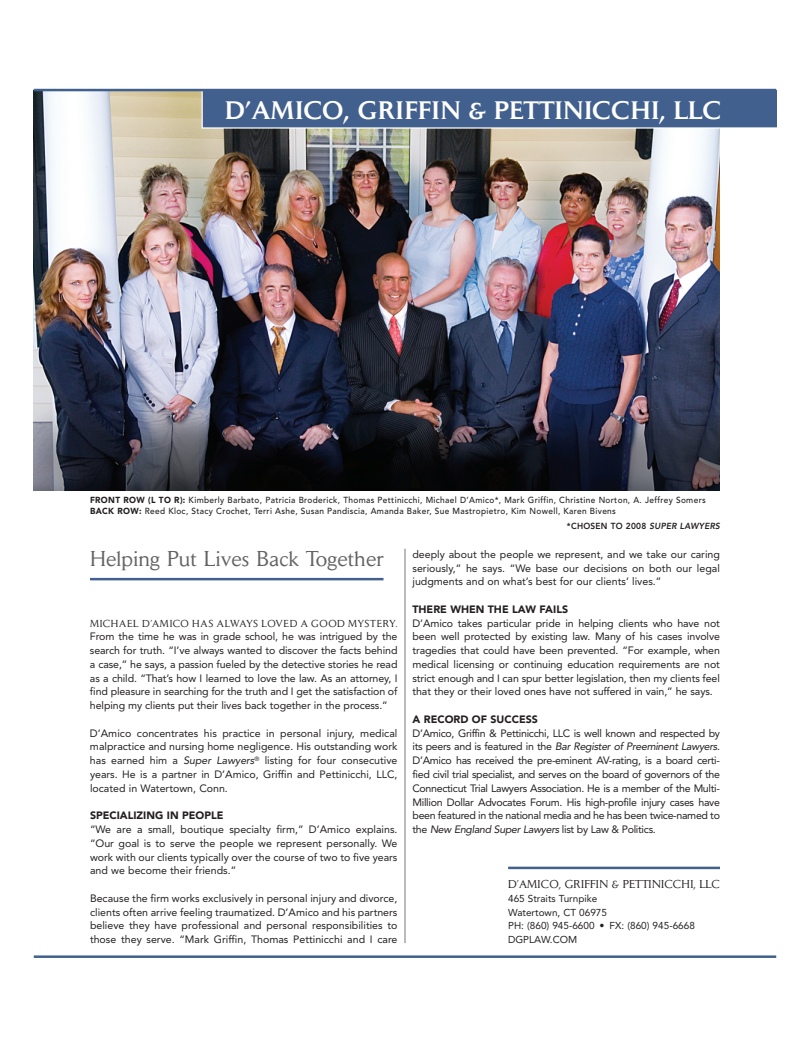
<style>
.page{position:relative;width:810px;height:1058px;background:#fff}
.page>*{position:absolute;margin:0;border:0;box-sizing:border-box;transform-origin:0 0}
.t1{font:500 25px "Daily News";letter-spacing:.02em;color:#fff}
.t2{font:21.25px "Daily News";letter-spacing:.01em;color:#636366}
.t3{font:11.25px "Daily News";letter-spacing:.02em;color:#231f20}
.t4{font:10.62px/13.8px "Avenir";color:#231f20;text-align:justify}
.t5{font:900 10.62px "Avenir";color:#231f20}
.t6{font:10px/13.8px "Avenir";color:#231f20}
.t7{font:10px "Daily News";letter-spacing:.065em;color:#231f20}
.t8{font:500 8.75px/11.2px "Avenir";letter-spacing:.04em;color:#231f20;scale:.95 1}
.t9{font:800 8.75px "Avenir";letter-spacing:.03em;color:#231f20;scale:.95 1}
.s1{font-weight:900}
.s2{font-style:italic}
</style>
<div class="page">
<img style="left:34px;top:91px;width:686px;height:399px">
<div style="left:202px;top:91px;width:574px;height:38px;background:#41608e"></div>
<hr style="left:405px;top:548px;width:1px;height:395px;background:#76787b">
<hr style="left:90px;top:578px;width:294px;height:2px;background:#41608e">
<hr style="left:508px;top:866px;width:212px;height:3px;background:#41608e">
<hr style="left:34px;top:955px;width:742px;height:3px;background:#41608e">
<hr style="left:34px;top:89px;width:742px;height:2px;background:#41608e">
<h1 class="t1" style="left:225px;top:101px;width:497px">D’AMICO, GRIFFIN &amp; PETTINICCHI, LLC</h1>
<p class="t8" style="left:90px;top:495px;width:650px"><span class="s1">FRONT ROW (L TO R):</span> Kimberly Barbato, Patricia Broderick, Thomas Pettinicchi, Michael D’Amico*, Mark Griffin, Christine Norton, A. Jeffrey Somers<br><span class="s1">BACK ROW:</span> Reed Kloc, Stacy Crochet, Terri Ashe, Susan Pandiscia, Amanda Baker, Sue Mastropietro, Kim Nowell, Karen Bivens</p>
<h2 class="t2" style="left:90px;top:550px;width:295px">Helping Put Lives Back Together</h2>
<p class="t7" style="left:90px;top:619px;width:309px">MICHAEL D’AMICO HAS ALWAYS LOVED A GOOD MYSTERY.</p>
<p class="t4" style="left:90px;top:630px;width:309px">From the time he was in grade school, he was intrigued by the search for truth. “I’ve always wanted to discover the facts behind a case,” he says, a passion fueled by the detective stories he read as a child. “That’s how I learned to love the law. As an attorney, I find pleasure in searching for the truth and I get the satisfaction of helping my clients put their lives back together in the process.”</p>
<p class="t4" style="left:90px;top:727px;width:309px">D’Amico concentrates his practice in personal injury, medical malpractice and nursing home negligence. His outstanding work has earned him a <span class="s2">Super Lawyers</span><sup>®</sup> listing for four consecutive years. He is a partner in D’Amico, Griffin and Pettinicchi, LLC, located in Watertown, Conn.</p>
<p class="t5" style="left:90px;top:811px;width:135px">SPECIALIZING IN PEOPLE</p>
<p class="t4" style="left:90px;top:823px;width:309px">“We are a small, boutique specialty firm,” D’Amico explains. “Our goal is to serve the people we represent personally. We work with our clients typically over the course of two to five years and we become their friends.”</p>
<p class="t4" style="left:90px;top:892px;width:309px">Because the firm works exclusively in personal injury and divorce, clients often arrive feeling traumatized. D’Amico and his partners believe they have professional and personal responsibilities to those they serve. “Mark Griffin, Thomas Pettinicchi and I care</p>
<p class="t9" style="left:567px;top:522px;width:163px">*CHOSEN TO 2008 <span class="s2">SUPER LAWYERS</span></p>
<p class="t4" style="left:413px;top:548px;width:309px">deeply about the people we represent, and we take our caring seriously,” he says. “We base our decisions on both our legal judgments and on what’s best for our clients’ lives.”</p>
<p class="t5" style="left:413px;top:605px;width:157px">THERE WHEN THE LAW FAILS</p>
<p class="t4" style="left:413px;top:617px;width:309px">D’Amico takes particular pride in helping clients who have not been well protected by existing law. Many of his cases involve tragedies that could have been prevented. “For example, when medical licensing or continuing education requirements are not strict enough and I can spur better legislation, then my clients feel that they or their loved ones have not suffered in vain,” he says.</p>
<p class="t5" style="left:413px;top:715px;width:127px">A RECORD OF SUCCESS</p>
<p class="t4" style="left:413px;top:727px;width:309px">D’Amico, Griffin &amp; Pettinicchi, LLC is well known and respected by its peers and is featured in the <span class="s2">Bar Register of Preeminent Lawyers</span>.<br>D’Amico has received the pre-eminent AV-rating, is a board certi&shy;fied civil trial specialist, and serves on the board of governors of the Connecticut Trial Lawyers Association. He is a member of the Multi-Million Dollar Advocates Forum. His high-profile injury cases have been featured in the national media and he has been twice-named to the <span class="s2">New England Super Lawyers</span> list by Law &amp; Politics.</p>
<p class="t3" style="left:508px;top:880px;width:213px">D’AMICO, GRIFFIN &amp; PETTINICCHI, LLC</p>
<p class="t6" style="left:508px;top:892px;width:188px">465 Straits Turnpike<br>Watertown, CT 06975<br>PH: (860) 945-6600 • FX: (860) 945-6668<br>DGPLAW.COM</p>
</div>
